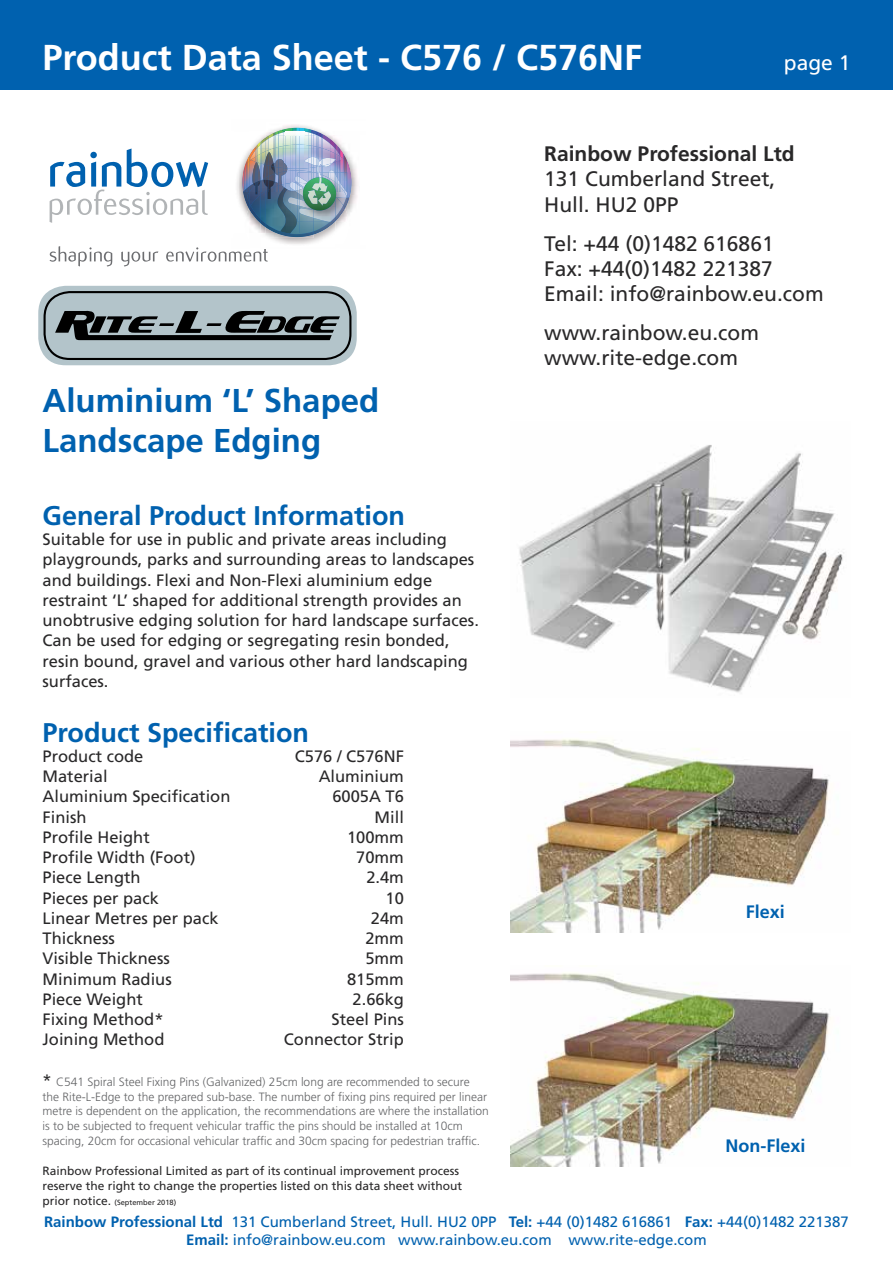
<style>
.page{position:relative;width:893px;height:1263px;background:#fff}
.page>*{position:absolute;margin:0;border:0;box-sizing:border-box;transform-origin:0 0}
.t1{font:700 36px "Frutiger LT Std";color:#fff}
.t2{font:700 33px/40px "Frutiger LT Std";color:#0061af}
.t3{font:700 27px "Frutiger LT Std";color:#0061af}
.t4{font:21px/25.2px "Frutiger LT Std";color:#292829}
.t5{font:700 21px "Frutiger LT Std";color:#292829}
.t6{font:21px "Frutiger LT Std";color:#fff}
.t7{font:700 18px "Frutiger LT Std";color:#0061af}
.t8{font:16.5px/20.2px "Frutiger LT Std";color:#292829}
.t9{font:15px/18px "Frutiger LT Std";color:#0061af;text-align:center}
.t10{font:300 12px/14.9px "Frutiger LT Std";color:#636466}
.t11{font:12px/14.9px "Frutiger LT Std";color:#292829}
.t12{font:7.5px "Frutiger LT Std";color:#292829}
.s1{font-weight:400;font-size:16.5px;color:#292829}
.s2{font-size:12px}
.s3{font-weight:700}
</style>
<div class="page">
<div style="left:0;top:0;width:893px;height:89px;background:#0061af"></div>
<img style="left:352px;top:161px;width:6px;height:48px">
<img style="left:50px;top:125px;width:302px;height:141px">
<div style="left:38px;top:286px;width:319px;height:79px;background:#b3c4ca;border-radius:27px"></div>
<svg style="left:44px;top:291px;width:307px;height:69px"></svg>
<div style="left:46px;top:293px;width:303px;height:65px;background:#b3c4ca;border-radius:24px"></div>
<svg style="left:55px;top:310px;width:285px;height:30px"></svg>
<img style="left:519px;top:445px;width:325px;height:248px">
<img style="left:510px;top:739px;width:319px;height:193px">
<img style="left:510px;top:973px;width:319px;height:193px">
<h1 class="t1" style="left:43px;top:36px;width:601px">Product Data Sheet - C576 / C576NF</h1>
<p class="t6" style="left:784px;top:51px;width:68px">page 1</p>
<p class="t5" style="left:544px;top:142px;width:252px">Rainbow Professional Ltd</p>
<p class="t4" style="left:544px;top:167px;width:233px">131 Cumberland Street,<br>Hull. HU2 0PP</p>
<p class="t4" style="left:544px;top:231px;width:281px">Tel: +44 (0)1482 616861<br>Fax: +44(0)1482 221387<br>Email: info@rainbow.eu.com</p>
<h2 class="t2" style="left:43px;top:380px;width:338px">Aluminium ‘L’ Shaped<br>Landscape Edging</h2>
<h3 class="t3" style="left:43px;top:500px;width:364px">General Product Information</h3>
<p class="t8" style="left:43px;top:529px;width:438px">Suitable for use in public and private areas including playgrounds, parks and surrounding areas to landscapes and buildings. Flexi and Non-Flexi aluminium edge restraint ‘L’ shaped for additional strength provides an unobtrusive edging solution for hard landscape surfaces.<br>Can be used for edging or segregating resin bonded, resin bound, gravel and various other hard landscaping surfaces.</p>
<h3 class="t3" style="left:43px;top:716px;width:268px">Product Specification</h3>
<p class="t8" style="left:43px;top:746px;width:102px">Product code</p>
<p class="t8" style="left:295px;top:746px;width:111px">C576 / C576NF</p>
<p class="t8" style="left:43px;top:766px;width:67px">Material</p>
<p class="t8" style="left:319px;top:766px;width:87px">Aluminium</p>
<p class="t8" style="left:43px;top:787px;width:189px">Aluminium Specification</p>
<p class="t8" style="left:332px;top:787px;width:73px">6005A T6</p>
<p class="t8" style="left:43px;top:807px;width:46px">Finish</p>
<p class="t8" style="left:375px;top:807px;width:31px">Mill</p>
<p class="t8" style="left:43px;top:827px;width:109px">Profile Height</p>
<p class="t8" style="left:347px;top:827px;width:58px">100mm</p>
<p class="t8" style="left:43px;top:847px;width:155px">Profile Width (Foot)</p>
<p class="t8" style="left:356px;top:847px;width:49px">70mm</p>
<p class="t8" style="left:43px;top:868px;width:100px">Piece Length</p>
<p class="t8" style="left:366px;top:868px;width:39px">2.4m</p>
<p class="t8" style="left:43px;top:888px;width:118px">Pieces per pack</p>
<p class="t8" style="left:386px;top:888px;width:20px">10</p>
<p class="t8" style="left:43px;top:908px;width:178px">Linear Metres per pack</p>
<p class="t8" style="left:371px;top:908px;width:35px">24m</p>
<p class="t8" style="left:43px;top:928px;width:74px">Thickness</p>
<p class="t8" style="left:365px;top:928px;width:40px">2mm</p>
<p class="t8" style="left:43px;top:949px;width:129px">Visible Thickness</p>
<p class="t8" style="left:365px;top:949px;width:40px">5mm</p>
<p class="t8" style="left:43px;top:969px;width:131px">Minimum Radius</p>
<p class="t8" style="left:347px;top:969px;width:58px">815mm</p>
<p class="t8" style="left:43px;top:989px;width:102px">Piece Weight</p>
<p class="t8" style="left:353px;top:989px;width:53px">2.66kg</p>
<p class="t8" style="left:43px;top:1009px;width:123px">Fixing Method*</p>
<p class="t8" style="left:331px;top:1009px;width:74px">Steel Pins</p>
<p class="t8" style="left:43px;top:1030px;width:123px">Joining Method</p>
<p class="t8" style="left:284px;top:1030px;width:122px">Connector Strip</p>
<p class="t10" style="left:43px;top:1074px;width:448px"><span class="s1">*</span> C541 Spiral Steel Fixing Pins (Galvanized) 25cm long are recommended to secure the Rite-L-Edge to the prepared sub-base. The number of fixing pins required per linear metre is dependent on the application, the recommendations are where the installation is to be subjected to frequent vehicular traffic the pins should be installed at 10cm spacing, 20cm for occasional vehicular traffic and 30cm spacing for pedestrian traffic.</p>
<p class="t11" style="left:43px;top:1163px;width:421px">Rainbow Professional Limited as part of its continual improvement process reserve the right to change the properties listed on this data sheet without</p>
<p class="t12" style="left:43px;top:1197px;width:135px"><span class="s2">prior notice.</span> (September 2018)</p>
<p class="t4" style="left:544px;top:320px;width:216px">www.rainbow.eu.com www.rite-edge.com</p>
<p class="t7" style="left:746px;top:901px;width:41px">Flexi</p>
<p class="t7" style="left:725px;top:1135px;width:82px">Non-Flexi</p>
<p class="t9" style="left:44px;top:1213px;width:806px"><span class="s3">Rainbow Professional Ltd</span> 131 Cumberland Street, Hull. HU2 0PP <span class="s3">Tel:</span> +44 (0)1482 616861 <span class="s3">Fax:</span> +44(0)1482 221387<br><span class="s3">Email:</span> info@rainbow.eu.com www.rainbow.eu.com www.rite-edge.com</p>
</div>
